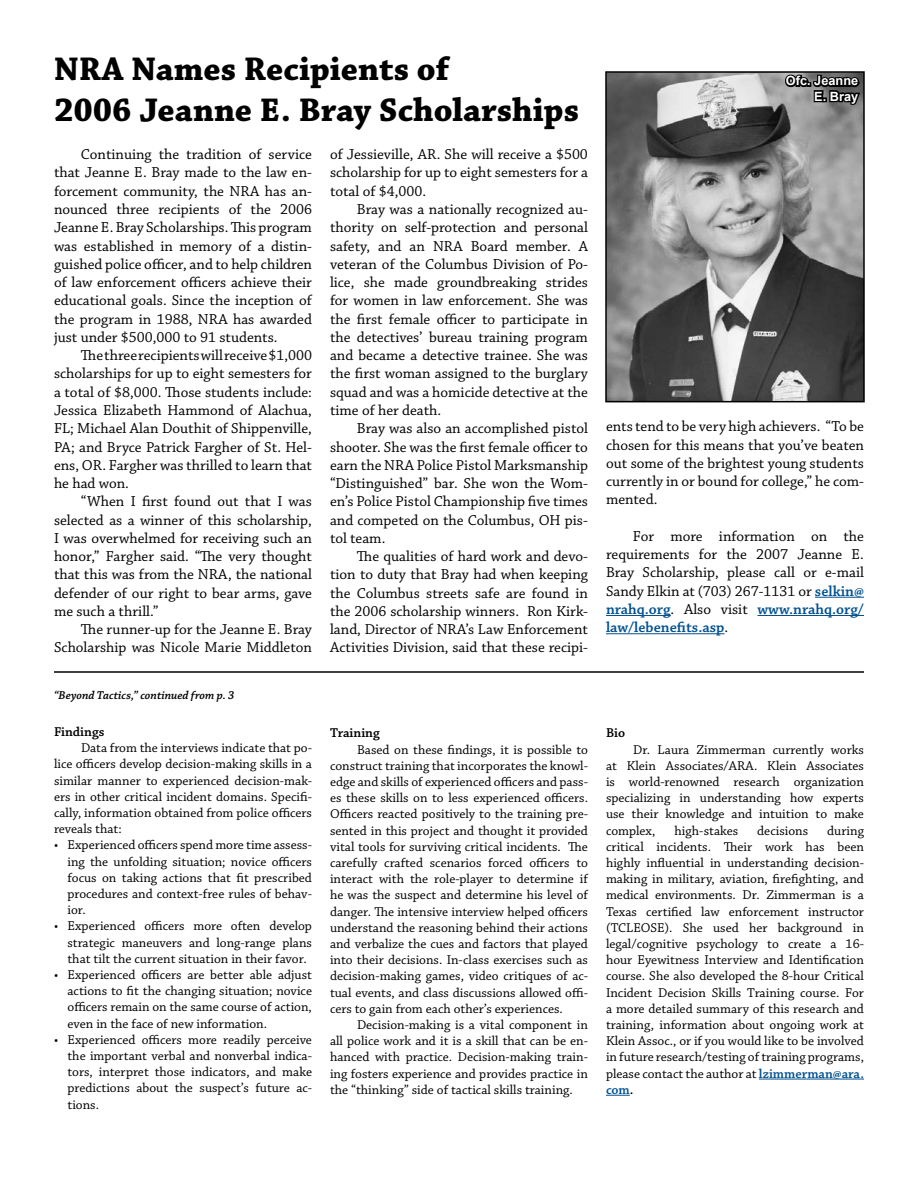
<style>
.page{position:relative;width:918px;height:1188px;background:#fff}
.page>*{position:absolute;margin:0;border:0;box-sizing:border-box;transform-origin:0 0}
.t1{font:700 34.5px/41.4px "Chaparral Pro";color:#000}
.t2{font:15.15px/18.3px "Chaparral Pro";color:#000;text-align:justify}
.t3{font:13.5px/16.2px "Chaparral Pro";color:#000;text-align:justify}
.t4{font:600 13.5px "Chaparral Pro";color:#000}
.t5{font:700 12.75px/15.3px "Arial";color:#fff;text-align:right}
.t6{font:italic 600 12px "Chaparral Pro";color:#000}
.s1{font-weight:600;color:#025190}
.s2{font-weight:600}
</style>
<div class="page">
<img style="left:608px;top:74px;width:254px;height:325px">
<div style="left:605px;top:71px;width:260px;height:331px;border:2px solid #000"></div>
<hr style="left:815px;top:597px;width:49px;height:1px;background:#025190">
<hr style="left:606px;top:615px;width:65px;height:1px;background:#025190">
<hr style="left:758px;top:615px;width:106px;height:1px;background:#025190">
<hr style="left:606px;top:633px;width:119px;height:1px;background:#025190">
<svg style="left:783px;top:72px;width:79px;height:36px;background:#505050"></svg>
<hr style="left:759px;top:1079px;width:105px;height:1px;background:#025190">
<svg style="left:606px;top:1095px;width:24px;height:1px"></svg>
<hr style="left:54px;top:671px;width:810px;height:2px;background:#000">
<h1 class="t1" style="left:54px;top:49px;width:527px">NRA Names Recipients of<br>2006 Jeanne E. Bray Scholarships</h1>
<p class="t2" style="left:54px;top:146px;width:260px;text-indent:27px">Continuing the tradition of service that Jeanne E. Bray made to the law en&shy;forcement community, the NRA has an&shy;nounced three recipients of the 2006<br>Jeanne E. Bray Scholarships. This program was established in memory of a distin&shy;guished police officer, and to help children of law enforcement officers achieve their educational goals. Since the inception of the program in 1988, NRA has awarded just under $500,000 to 91 students.</p>
<p class="t2" style="left:54px;top:347px;width:260px;text-indent:27px">The three recipients will receive $1,000 scholarships for up to eight semesters for a total of $8,000. Those students include:<br>Jessica Elizabeth Hammond of Alachua, FL; Michael Alan Douthit of Shippenville, PA; and Bryce Patrick Fargher of St. Hel&shy;ens, OR. Fargher was thrilled to learn that he had won.</p>
<p class="t2" style="left:54px;top:493px;width:260px;text-indent:27px">“When I first found out that I was selected as a winner of this scholarship, I was overwhelmed for receiving such an honor,” Fargher said. “The very thought that this was from the NRA, the national defender of our right to bear arms, gave me such a thrill.”</p>
<p class="t2" style="left:54px;top:621px;width:260px;text-align:right">The runner-up for the Jeanne E. Bray<br>Scholarship was Nicole Marie Middleton</p>
<p class="t6" style="left:54px;top:689px;width:182px">“Beyond Tactics,” continued from p. 3</p>
<p class="t4" style="left:54px;top:724px;width:52px">Findings</p>
<p class="t3" style="left:54px;top:740px;width:260px;text-indent:27px">Data from the interviews indicate that po&shy;lice officers develop decision-making skills in a similar manner to experienced decision-mak&shy;ers in other critical incident domains. Specifi&shy;cally, information obtained from police officers reveals that:</p>
<p class="t3" style="left:68px;top:838px;width:246px;text-indent:-14px">• Experienced officers spend more time assess&shy;ing the unfolding situation; novice officers focus on taking actions that fit prescribed procedures and context-free rules of behav&shy;ior.</p>
<p class="t3" style="left:68px;top:919px;width:246px;text-indent:-14px">• Experienced officers more often develop strategic maneuvers and long-range plans that tilt the current situation in their favor.</p>
<p class="t3" style="left:68px;top:967px;width:246px;text-indent:-14px">• Experienced officers are better able adjust actions to fit the changing situation; novice officers remain on the same course of action, even in the face of new information.</p>
<p class="t3" style="left:68px;top:1032px;width:246px;text-indent:-14px">• Experienced officers more readily perceive the important verbal and nonverbal indica&shy;tors, interpret those indicators, and make predictions about the suspect’s future ac&shy;tions.</p>
<p class="t2" style="left:330px;top:146px;width:260px">of Jessieville, AR. She will receive a $500 scholarship for up to eight semesters for a total of $4,000.</p>
<p class="t2" style="left:330px;top:201px;width:260px;text-indent:27px">Bray was a nationally recognized au&shy;thority on self-protection and personal safety, and an NRA Board member. A veteran of the Columbus Division of Po&shy;lice, she made groundbreaking strides for women in law enforcement. She was the first female officer to participate in the detectives’ bureau training program and became a detective trainee. She was the first woman assigned to the burglary squad and was a homicide detective at the time of her death.</p>
<p class="t2" style="left:330px;top:420px;width:260px;text-indent:27px">Bray was also an accomplished pistol shooter. She was the first female officer to earn the NRA Police Pistol Marksmanship “Distinguished” bar. She won the Wom&shy;en’s Police Pistol Championship five times and competed on the Columbus, OH pis&shy;tol team.</p>
<p class="t2" style="left:330px;top:548px;width:260px;text-indent:27px">The qualities of hard work and devo&shy;tion to duty that Bray had when keeping the Columbus streets safe are found in the 2006 scholarship winners. Ron Kirk&shy;land, Director of NRA’s Law Enforcement Activities Division, said that these recipi-</p>
<p class="t4" style="left:330px;top:726px;width:51px">Training</p>
<p class="t3" style="left:330px;top:742px;width:260px;text-indent:27px">Based on these findings, it is possible to construct training that incorporates the knowl&shy;edge and skills of experienced officers and pass&shy;es these skills on to less experienced officers.<br>Officers reacted positively to the training pre&shy;sented in this project and thought it provided vital tools for surviving critical incidents. The carefully crafted scenarios forced officers to interact with the role-player to determine if he was the suspect and determine his level of danger. The intensive interview helped officers understand the reasoning behind their actions and verbalize the cues and factors that played into their decisions. In-class exercises such as decision-making games, video critiques of ac&shy;tual events, and class discussions allowed offi&shy;cers to gain from each other’s experiences.</p>
<p class="t3" style="left:330px;top:1017px;width:260px;text-indent:27px">Decision-making is a vital component in all police work and it is a skill that can be en&shy;hanced with practice. Decision-making train&shy;ing fosters experience and provides practice in the “thinking” side of tactical skills training.</p>
<p class="t5" style="left:786px;top:74px;width:74px">Ofc. Jeanne<br>E. Bray</p>
<p class="t2" style="left:606px;top:418px;width:260px">ents tend to be very high achievers. “To be chosen for this means that you’ve beaten out some of the brightest young students currently in or bound for college,” he com&shy;mented.</p>
<p class="t2" style="left:606px;top:528px;width:260px;text-indent:27px">For more information on the requirements for the 2007 Jeanne E.<br>Bray Scholarship, please call or e-mail Sandy Elkin at (703) 267-1131 or <span class="s1">selkin@ nrahq.org</span>. Also visit <span class="s1">www.nrahq.org/ law/lebenefits.asp</span>.</p>
<p class="t4" style="left:606px;top:726px;width:21px">Bio</p>
<p class="t3" style="left:606px;top:742px;width:260px;text-indent:27px">Dr. Laura Zimmerman currently works at Klein Associates/ARA. Klein Associates is world-renowned research organization specializing in understanding how experts use their knowledge and intuition to make complex,</p>
<p class="t3" style="left:606px;top:823px;width:260px;text-indent:221px">during critical incidents. Their work has been highly influential in understanding decision&shy;making in military, aviation, firefighting, and medical environments. Dr. Zimmerman is a Texas certified law enforcement instructor (TCLEOSE). She used her background in legal/cognitive psychology to create a 16- hour Eyewitness Interview and Identification course. She also developed the 8-hour Critical Incident Decision Skills Training course. For a more detailed summary of this research and training, information about ongoing work at Klein Assoc., or if you would like to be involved in future research/testing of training programs, please contact the author at <span class="s1">lzimmerman@ara. com</span><span class="s2">.</span></p>
<p class="t3" style="left:675px;top:823px;width:65px">high-stakes</p>
<p class="t3" style="left:757px;top:823px;width:52px">decisions</p>
</div>
